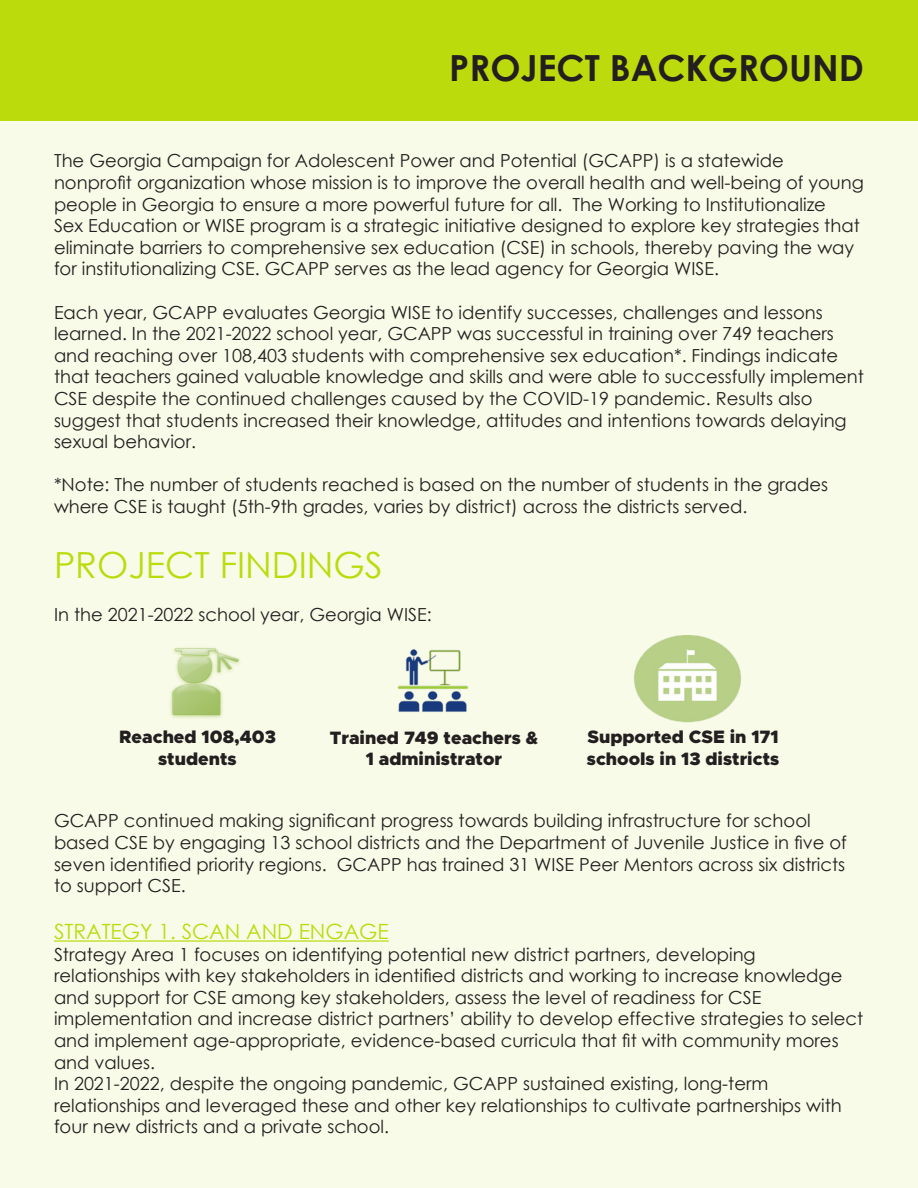
<style>
.page{position:relative;width:918px;height:1188px;background:#f8fbe7}
.page>*{position:absolute;margin:0;border:0;box-sizing:border-box;transform-origin:0 0}
.t1{font:700 36px "Century Gothic";color:#231f20}
.t2{font:36px "Century Gothic";color:#bbdb0c}
.t3{font:21px "Century Gothic";color:#bbdb0c}
.t4{font:18px/21.6px "Century Gothic";color:#231f20}
.t5{font:900 18px/21.6px "Metropolis";color:#231f20}
</style>
<div class="page">
<div style="left:0;top:0;width:918px;height:121px;background:#bbdb0c"></div>
<hr style="left:54px;top:940px;width:335px;height:2px;background:#bbdb0c">
<img style="left:397px;top:649px;width:72px;height:63px">
<img style="left:634px;top:635px;width:107px;height:88px">
<img style="left:170px;top:647px;width:70px;height:71px">
<p class="t1" style="left:449px;top:41px;width:416px">PROJECT BACKGROUND</p>
<p class="t4" style="left:54px;top:150px;width:812px">The Georgia Campaign for Adolescent Power and Potential (GCAPP) is a statewide nonprofit organization whose mission is to improve the overall health and well-being of young people in Georgia to ensure a more powerful future for all. The Working to Institutionalize<br>Sex Education or WISE program is a strategic initiative designed to explore key strategies that eliminate barriers to comprehensive sex education (CSE) in schools, thereby paving the way for institutionalizing CSE. GCAPP serves as the lead agency for Georgia WISE.</p>
<p class="t4" style="left:54px;top:301px;width:812px">Each year, GCAPP evaluates Georgia WISE to identify successes, challenges and lessons learned. In the 2021-2022 school year, GCAPP was successful in training over 749 teachers and reaching over 108,403 students with comprehensive sex education*. Findings indicate that teachers gained valuable knowledge and skills and were able to successfully implement CSE despite the continued challenges caused by the COVID-19 pandemic. Results also suggest that students increased their knowledge, attitudes and intentions towards delaying sexual behavior.</p>
<p class="t4" style="left:54px;top:474px;width:776px">*Note: The number of students reached is based on the number of students in the grades where CSE is taught (5th-9th grades, varies by district) across the districts served.</p>
<p class="t2" style="left:54px;top:540px;width:330px">PROJECT FINDINGS</p>
<p class="t4" style="left:54px;top:603px;width:379px">In the 2021-2022 school year, Georgia WISE:</p>
<p class="t5" style="left:119px;top:726px;width:158px">Reached 108,403</p>
<p class="t5" style="left:158px;top:748px;width:80px">students</p>
<p class="t5" style="left:330px;top:727px;width:210px">Trained 749 teachers &amp;</p>
<p class="t5" style="left:366px;top:748px;width:138px">1 administrator</p>
<p class="t5" style="left:587px;top:726px;width:194px">Supported CSE in 171 schools in 13 districts</p>
<p class="t4" style="left:54px;top:810px;width:794px">GCAPP continued making significant progress towards building infrastructure for school based CSE by engaging 13 school districts and the Department of Juvenile Justice in five of seven identified priority regions. GCAPP has trained 31 WISE Peer Mentors across six districts to support CSE.</p>
<p class="t3" style="left:54px;top:917px;width:336px">STRATEGY 1. SCAN AND ENGAGE</p>
<p class="t4" style="left:54px;top:943px;width:811px">Strategy Area 1 focuses on identifying potential new district partners, developing relationships with key stakeholders in identified districts and working to increase knowledge and support for CSE among key stakeholders, assess the level of readiness for CSE implementation and increase district partners’ ability to develop effective strategies to select and implement age-appropriate, evidence-based curricula that fit with community mores and values.</p>
<p class="t4" style="left:54px;top:1073px;width:789px">In 2021-2022, despite the ongoing pandemic, GCAPP sustained existing, long-term relationships and leveraged these and other key relationships to cultivate partnerships with four new districts and a private school.</p>
</div>
